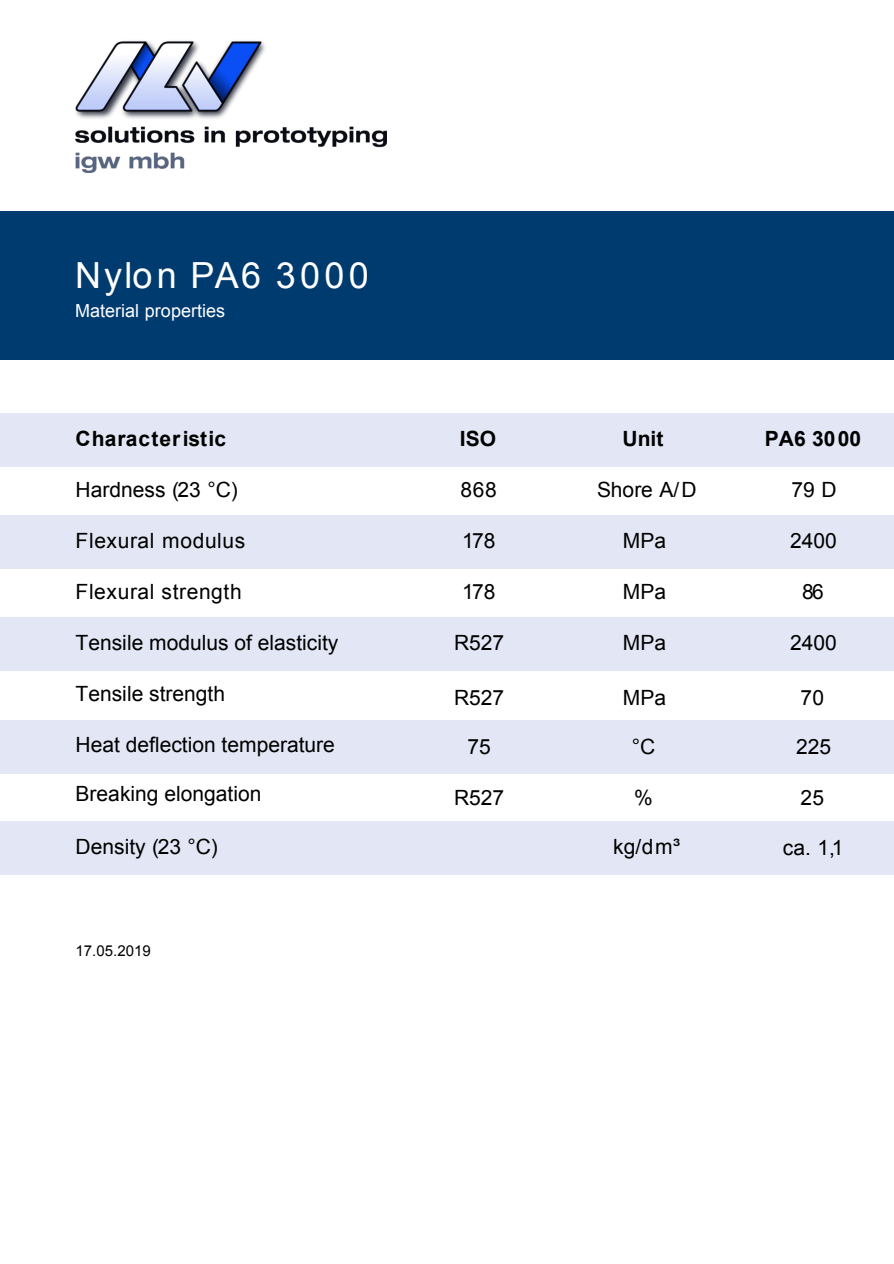
<style>
.page{position:relative;width:894px;height:1264px;background:#fff}
.page>*{position:absolute;margin:0;border:0;box-sizing:border-box;transform-origin:0 0}
.t1{font:36px "Arial";letter-spacing:.085em;color:#fff}
.t2{font:21px "Arial";color:#000}
.t3{font:21px "Arial";letter-spacing:.03em;color:#000}
.t4{font:700 21px "Arial";letter-spacing:.05em;color:#000}
.t5{font:700 21px "Arial";color:#000}
.t6{font:18px "Arial";color:#fff}
.t7{font:15px "Arial";color:#000}
</style>
<div class="page">
<div style="left:0;top:211px;width:893px;height:148px;background:#003b6f"></div>
<div style="left:0;top:414px;width:893px;height:53px;background:#e3e6f4"></div>
<div style="left:0;top:516px;width:893px;height:53px;background:#e3e6f4"></div>
<div style="left:0;top:618px;width:893px;height:53px;background:#e3e6f4"></div>
<div style="left:0;top:720px;width:893px;height:53px;background:#e3e6f4"></div>
<div style="left:0;top:821px;width:893px;height:54px;background:#e3e6f4"></div>
<img style="left:75px;top:40px;width:311px;height:133px">
<h1 class="t1" style="left:75px;top:262px;width:295px">Nylon PA6 3000</h1>
<p class="t6" style="left:75px;top:303px;width:151px">Material properties</p>
<p class="t4" style="left:76px;top:430px;width:152px">Characteristic</p>
<p class="t5" style="left:460px;top:430px;width:38px">ISO</p>
<p class="t5" style="left:622px;top:430px;width:42px">Unit</p>
<p class="t5" style="left:764px;top:430px;width:98px">PA6 3000</p>
<p class="t2" style="left:76px;top:481px;width:164px">Hardness (23 °C)</p>
<p class="t2" style="left:460px;top:481px;width:38px">868</p>
<p class="t2" style="left:597px;top:481px;width:101px">Shore A/D</p>
<p class="t2" style="left:791px;top:481px;width:46px">79 D</p>
<p class="t3" style="left:76px;top:532px;width:171px">Flexural modulus</p>
<p class="t2" style="left:462px;top:532px;width:35px">178</p>
<p class="t2" style="left:622px;top:532px;width:45px">MPa</p>
<p class="t2" style="left:789px;top:532px;width:48px">2400</p>
<p class="t3" style="left:76px;top:583px;width:167px">Flexural strength</p>
<p class="t2" style="left:462px;top:583px;width:35px">178</p>
<p class="t2" style="left:622px;top:583px;width:45px">MPa</p>
<p class="t2" style="left:801px;top:583px;width:23px">86</p>
<p class="t2" style="left:76px;top:634px;width:264px">Tensile modulus of elasticity</p>
<p class="t2" style="left:454px;top:634px;width:52px">R527</p>
<p class="t2" style="left:454px;top:689px;width:52px">R527</p>
<p class="t2" style="left:789px;top:634px;width:48px">2400</p>
<p class="t2" style="left:800px;top:689px;width:25px">70</p>
<p class="t2" style="left:795px;top:738px;width:37px">225</p>
<p class="t2" style="left:622px;top:634px;width:45px">MPa</p>
<p class="t2" style="left:622px;top:689px;width:45px">MPa</p>
<p class="t2" style="left:76px;top:685px;width:151px">Tensile strength</p>
<p class="t2" style="left:76px;top:736px;width:261px">Heat deflection temperature</p>
<p class="t2" style="left:467px;top:738px;width:25px">75</p>
<p class="t2" style="left:631px;top:738px;width:25px">°C</p>
<p class="t2" style="left:76px;top:785px;width:187px">Breaking elongation</p>
<p class="t2" style="left:454px;top:789px;width:52px">R527</p>
<p class="t2" style="left:634px;top:789px;width:20px">%</p>
<p class="t2" style="left:800px;top:789px;width:25px">25</p>
<p class="t2" style="left:76px;top:838px;width:144px">Density (23 °C)</p>
<p class="t2" style="left:613px;top:838px;width:68px">kg/dm³</p>
<p class="t2" style="left:782px;top:840px;width:62px">ca. 1,1</p>
<p class="t7" style="left:76px;top:944px;width:77px">17.05.2019</p>
</div>
